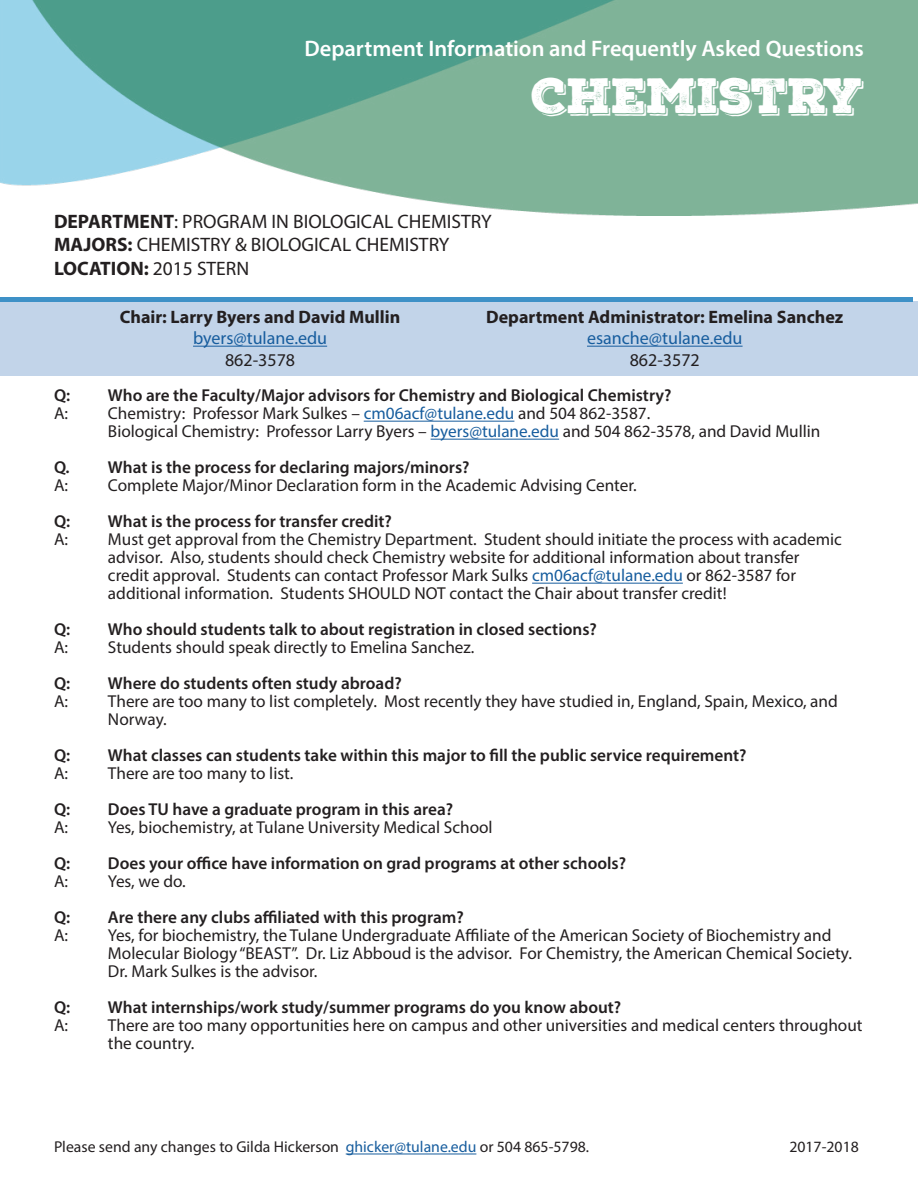
<style>
.page{position:relative;width:918px;height:1188px;background:#fff}
.page>*{position:absolute;margin:0;border:0;box-sizing:border-box;transform-origin:0 0}
.t1{font:48px "Nexa Rust Slab Black Shadow 01";color:#fff}
.t2{font:600 22.5px "Myriad Pro";color:#fff}
.t3{font:19.5px/23.4px "Myriad Pro";color:#231f20}
.t4{font:700 18px "Myriad Pro";color:#231f20}
.t5{font:18px "Myriad Pro";color:#175d9e}
.t6{font:18px "Myriad Pro";color:#231f20}
.t7{font:17.25px/18px "Myriad Pro";color:#231f20}
.t8{font:600 17.25px "Myriad Pro";color:#231f20}
.t9{font:15.75px "Myriad Pro";color:#231f20}
.s1{font-weight:700}
.s2{color:#175d9e}
</style>
<div class="page">
<img style="left:0;top:0;width:918px;height:215px">
<hr style="left:364px;top:421px;width:150px;height:1px;background:#175d9e">
<hr style="left:431px;top:439px;width:128px;height:1px;background:#175d9e">
<hr style="left:532px;top:583px;width:151px;height:1px;background:#175d9e">
<hr style="left:346px;top:1154px;width:130px;height:1px;background:#175d9e">
<div style="left:1px;top:301px;width:917px;height:75px;background:#c2d4e9"></div>
<hr style="left:0;top:297px;width:913px;height:4px;background:#3e91c7">
<hr style="left:193px;top:346px;width:134px;height:1px;background:#175d9e">
<hr style="left:587px;top:346px;width:156px;height:1px;background:#175d9e">
<h2 class="t2" style="left:304px;top:34px;width:561px">Department Information and Frequently Asked Questions</h2>
<h1 class="t1" style="left:532px;top:64px;width:334px">CHEMISTRY</h1>
<p class="t3" style="left:54px;top:209px;width:439px"><span class="s1">DEPARTMENT</span>: PROGRAM IN BIOLOGICAL CHEMISTRY<br><span class="s1">MAJORS:</span> CHEMISTRY &amp; BIOLOGICAL CHEMISTRY<br><span class="s1">LOCATION:</span> 2015 STERN</p>
<p class="t4" style="left:120px;top:305px;width:282px">Chair: Larry Byers and David Mullin</p>
<p class="t5" style="left:193px;top:327px;width:136px">byers@tulane.edu</p>
<p class="t6" style="left:225px;top:349px;width:72px">862-3578</p>
<p class="t4" style="left:486px;top:305px;width:359px">Department Administrator: Emelina Sanchez</p>
<p class="t5" style="left:587px;top:327px;width:157px">esanche@tulane.edu</p>
<p class="t6" style="left:630px;top:349px;width:72px">862-3572</p>
<p class="t8" style="left:54px;top:385px;width:18px">Q:</p>
<p class="t8" style="left:108px;top:385px;width:565px">Who are the Faculty/Major advisors for Chemistry and Biological Chemistry?</p>
<p class="t7" style="left:54px;top:404px;width:16px">A:</p>
<p class="t7" style="left:108px;top:404px;width:714px">Chemistry: Professor Mark Sulkes – <span class="s2">cm06acf@tulane.edu</span> and 504 862-3587.<br>Biological Chemistry: Professor Larry Byers – <span class="s2">byers@tulane.edu</span> and 504 862-3578, and David Mullin</p>
<p class="t8" style="left:54px;top:457px;width:417px">Q. What is the process for declaring majors/minors?</p>
<p class="t7" style="left:54px;top:476px;width:16px">A:</p>
<p class="t7" style="left:108px;top:476px;width:530px">Complete Major/Minor Declaration form in the Academic Advising Center.</p>
<p class="t8" style="left:54px;top:511px;width:18px">Q:</p>
<p class="t8" style="left:108px;top:511px;width:285px">What is the process for transfer credit?</p>
<p class="t7" style="left:54px;top:530px;width:16px">A:</p>
<p class="t7" style="left:108px;top:530px;width:735px">Must get approval from the Chemistry Department. Student should initiate the process with academic advisor. Also, students should check Chemistry website for additional information about transfer credit approval. Students can contact Professor Mark Sulks <span class="s2">cm06acf@tulane.edu</span> or 862-3587 for additional information. Students SHOULD NOT contact the Chair about transfer credit!</p>
<p class="t8" style="left:54px;top:619px;width:18px">Q:</p>
<p class="t8" style="left:108px;top:619px;width:490px">Who should students talk to about registration in closed sections?</p>
<p class="t7" style="left:54px;top:638px;width:16px">A:</p>
<p class="t7" style="left:108px;top:638px;width:368px">Students should speak directly to Emelina Sanchez.</p>
<p class="t8" style="left:54px;top:673px;width:18px">Q:</p>
<p class="t8" style="left:108px;top:673px;width:295px">Where do students often study abroad?</p>
<p class="t7" style="left:54px;top:692px;width:16px">A:</p>
<p class="t7" style="left:108px;top:692px;width:731px">There are too many to list completely. Most recently they have studied in, England, Spain, Mexico, and<br>Norway.</p>
<p class="t8" style="left:54px;top:745px;width:18px">Q:</p>
<p class="t8" style="left:108px;top:745px;width:640px">What classes can students take within this major to fill the public service requirement?</p>
<p class="t7" style="left:54px;top:764px;width:16px">A:</p>
<p class="t7" style="left:108px;top:764px;width:187px">There are too many to list.</p>
<p class="t8" style="left:54px;top:799px;width:18px">Q:</p>
<p class="t8" style="left:108px;top:799px;width:347px">Does TU have a graduate program in this area?</p>
<p class="t7" style="left:54px;top:818px;width:16px">A:</p>
<p class="t7" style="left:108px;top:818px;width:386px">Yes, biochemistry, at Tulane University Medical School</p>
<p class="t8" style="left:54px;top:853px;width:18px">Q:</p>
<p class="t8" style="left:108px;top:853px;width:520px">Does your office have information on grad programs at other schools?</p>
<p class="t7" style="left:54px;top:872px;width:16px">A:</p>
<p class="t7" style="left:108px;top:872px;width:79px">Yes, we do.</p>
<p class="t8" style="left:54px;top:907px;width:18px">Q:</p>
<p class="t8" style="left:108px;top:907px;width:357px">Are there any clubs affiliated with this program?</p>
<p class="t7" style="left:54px;top:926px;width:16px">A:</p>
<p class="t7" style="left:108px;top:926px;width:746px">Yes, for biochemistry, the Tulane Undergraduate Affiliate of the American Society of Biochemistry and<br>Molecular Biology “BEAST”. Dr. Liz Abboud is the advisor. For Chemistry, the American Chemical Society.<br>Dr. Mark Sulkes is the advisor.</p>
<p class="t8" style="left:54px;top:997px;width:18px">Q:</p>
<p class="t8" style="left:108px;top:997px;width:515px">What internships/work study/summer programs do you know about?</p>
<p class="t7" style="left:54px;top:1016px;width:16px">A:</p>
<p class="t7" style="left:108px;top:1016px;width:756px">There are too many opportunities here on campus and other universities and medical centers throughout the country.</p>
<p class="t9" style="left:54px;top:1137px;width:537px">Please send any changes to Gilda Hickerson <span class="s2">ghicker@tulane.edu</span> or 504 865-5798.</p>
<p class="t9" style="left:789px;top:1137px;width:71px">2017-2018</p>
</div>
